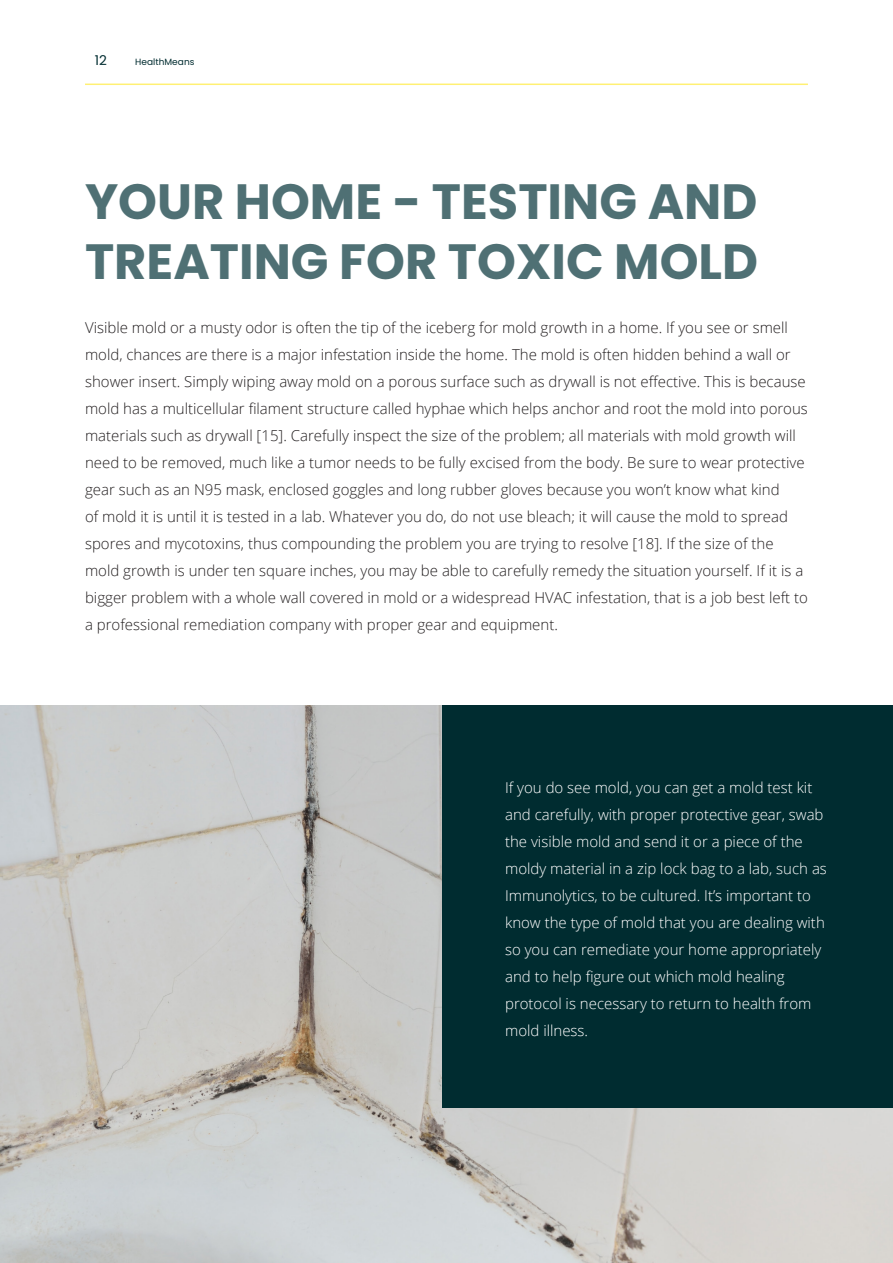
<style>
.page{position:relative;width:893px;height:1263px;background:#fff}
.page>*{position:absolute;margin:0;border:0;box-sizing:border-box;transform-origin:0 0}
.Headline{font:700 49.5px/60px "Poppins";color:#4f7074}
.body_text{font:300 15px/27px "Open Sans";color:#231f20}
.body_text_white{font:300 15px/27px "Open Sans";color:#fff}
.t1{font:13.5px "Poppins";color:#002c30}
.t2{font:9px "Poppins";letter-spacing:.005em;color:#002c30}
</style>
<div class="page">
<img style="left:0;top:705px;width:893px;height:558px">
<div style="left:442px;top:705px;width:450px;height:402px;background:#002c30"></div>
<hr style="left:85px;top:84px;width:723px;height:1px;background:#fff073">
<p class="t1" style="left:95px;top:53px;width:14px">12</p>
<p class="t2" style="left:135px;top:57px;width:61px">HealthMeans</p>
<p class="Headline" style="left:85px;top:171px;width:675px">YOUR HOME - TESTING AND<br>TREATING FOR TOXIC MOLD</p>
<p class="body_text" style="left:85px;top:313px;width:724px">Visible mold or a musty odor is often the tip of the iceberg for mold growth in a home. If you see or smell mold, chances are there is a major infestation inside the home. The mold is often hidden behind a wall or shower insert. Simply wiping away mold on a porous surface such as drywall is not effective. This is because mold has a multicellular filament structure called hyphae which helps anchor and root the mold into porous materials such as drywall [15]. Carefully inspect the size of the problem; all materials with mold growth will need to be removed, much like a tumor needs to be fully excised from the body. Be sure to wear protective gear such as an N95 mask, enclosed goggles and long rubber gloves because you won’t know what kind<br>of mold it is until it is tested in a lab. Whatever you do, do not use bleach; it will cause the mold to spread spores and mycotoxins, thus compounding the problem you are trying to resolve [18]. If the size of the mold growth is under ten square inches, you may be able to carefully remedy the situation yourself. If it is a bigger problem with a whole wall covered in mold or a widespread HVAC infestation, that is a job best left to a professional remediation company with proper gear and equipment.</p>
<p class="body_text_white" style="left:505px;top:774px;width:323px">If you do see mold, you can get a mold test kit and carefully, with proper protective gear, swab the visible mold and send it or a piece of the moldy material in a zip lock bag to a lab, such as Immunolytics, to be cultured. It’s important to know the type of mold that you are dealing with so you can remediate your home appropriately and to help figure out which mold healing protocol is necessary to return to health from mold illness.</p>
</div>
